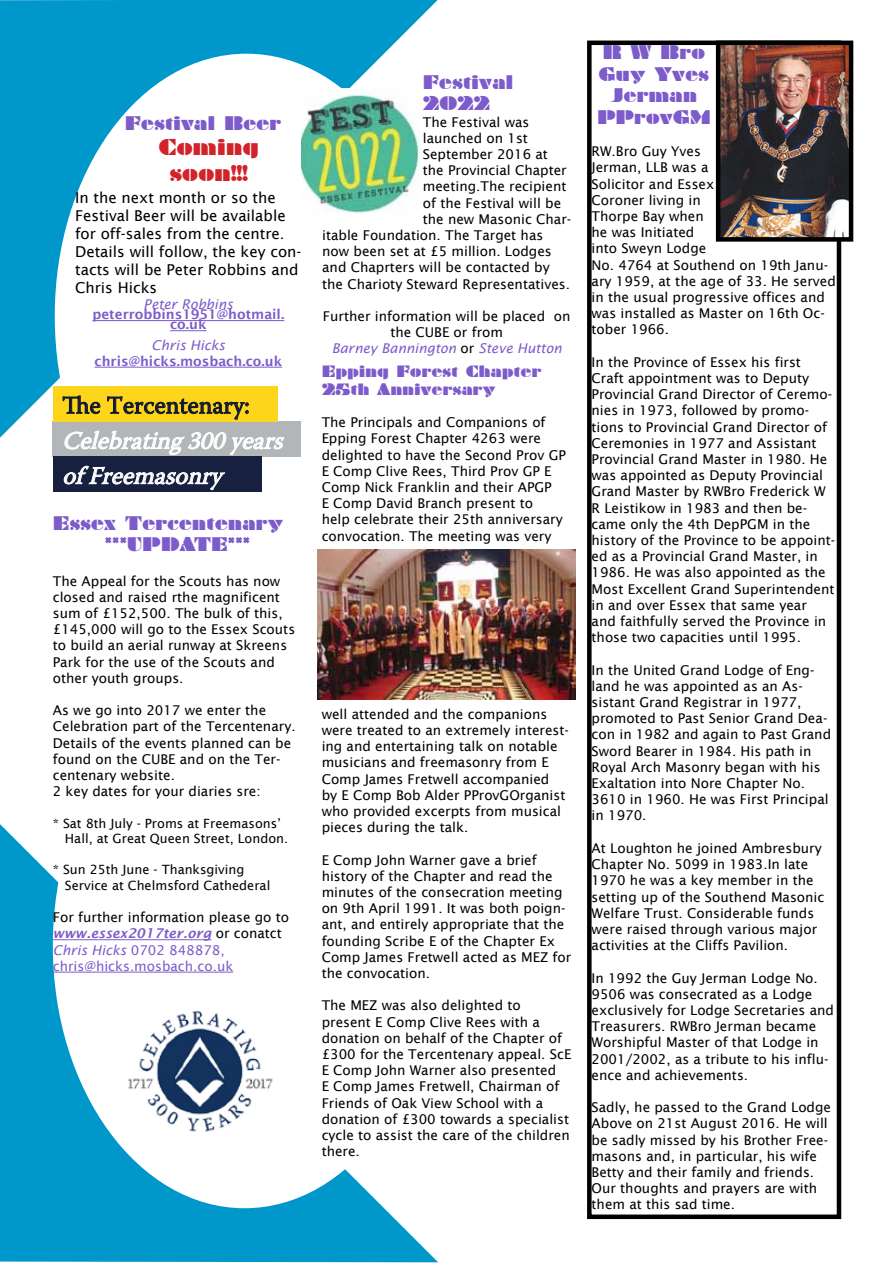
<style>
.page{position:relative;width:893px;height:1263px;background:#fff}
.page>*{position:absolute;margin:0;border:0;box-sizing:border-box;transform-origin:0 0}
.t1{font:italic 24.6px/35.1px "Warnock Pro";color:#fff}
.t2{font:24.6px "Warnock Pro";color:#121830}
.t3{font:21px/25.2px "Braggadocio";color:#d2232a;text-align:center}
.t4{font:18px/21.6px "Braggadocio";color:#7d5bcb}
.t5{font:15px/18px "Lucida Sans";color:#000}
.t6{font:15px/18px "Braggadocio";color:#7d5bcb}
.t7{font:13.5px/16.2px "Lucida Sans";color:#000}
.t8{font:600 13.5px/10.2px "Lucida Sans";color:#7d5bcb;text-align:center}
.t9{font:italic 13.5px "Lucida Sans";color:#7d5bcb}
.t10{font:12.75px/15.3px "Lucida Sans";color:#000}
.s1{font-weight:600;font-style:italic;color:#7d5bcb}
.s2{font-style:italic;color:#7d5bcb}
.s3{color:#7d5bcb}
</style>
<div class="page">
<img style="left:0;top:0;width:438px;height:438px">
<img style="left:0;top:824px;width:438px;height:438px">
<div style="left:55px;top:54px;width:383px;height:525px;background:#fff;border-radius:50%"></div>
<div style="left:53px;top:683px;width:383px;height:525px;background:#fff;border-radius:50%"></div>
<div style="left:53px;top:421px;width:248px;height:35px;background:#b2b6b8"></div>
<svg style="left:64px;top:430px;width:220px;height:25px"></svg>
<div style="left:53px;top:456px;width:208px;height:35px;background:#17213f"></div>
<svg style="left:63px;top:466px;width:162px;height:25px"></svg>
<div style="left:53px;top:386px;width:225px;height:35px;background:#fdd61c"></div>
<svg style="left:63px;top:395px;width:38px;height:19px"></svg>
<svg style="left:107px;top:396px;width:142px;height:24px"></svg>
<img style="left:302px;top:89px;width:117px;height:125px">
<hr style="left:92px;top:320px;width:192px;height:1px;background:#7d5bcb">
<hr style="left:170px;top:330px;width:37px;height:1px;background:#7d5bcb">
<hr style="left:95px;top:367px;width:187px;height:1px;background:#7d5bcb">
<div style="left:587px;top:41px;width:254px;height:1178px;border:4px solid #000"></div>
<hr style="left:53px;top:939px;width:158px;height:1px;background:#7d5bcb">
<hr style="left:53px;top:972px;width:180px;height:1px;background:#7d5bcb">
<img style="left:318px;top:550px;width:257px;height:150px">
<img style="left:128px;top:1011px;width:145px;height:121px">
<img style="left:721px;top:46px;width:127px;height:191px">
<div style="left:716px;top:41px;width:137px;height:201px;border:4px solid #000"></div>
<h3 class="t4" style="left:125px;top:112px;width:158px">Festival Beer</h3>
<h2 class="t3" style="left:159px;top:135px;width:102px">Coming soon!!!</h2>
<p class="t5" style="left:75px;top:189px;width:228px">In the next month or so the<br>Festival Beer will be available for off-sales from the centre.<br>Details will follow, the key con&shy;tacts will be Peter Robbins and<br>Chris Hicks</p>
<p class="t9" style="left:144px;top:297px;width:91px">Peter Robbins</p>
<p class="t8" style="left:92px;top:309px;width:193px">peterrobbins1951@hotmail. co.uk</p>
<p class="t9" style="left:151px;top:337px;width:75px">Chris Hicks</p>
<p class="t8" style="left:95px;top:356px;width:189px">chris@hicks.mosbach.co.uk</p>
<h1 class="t2" style="left:62px;top:390px;width:189px">The Tercentenary:</h1>
<h1 class="t1" style="left:62px;top:422px;width:231px">Celebrating 300 years of Freemasonry</h1>
<h3 class="t4" style="left:104px;top:512px;width:180px;text-indent:-52px">Essex Tercentenary ***UPDATE***</h3>
<p class="t7" style="left:53px;top:573px;width:244px">The Appeal for the Scouts has now closed and raised rthe magnificent sum of £152,500. The bulk of this, £145,000 will go to the Essex Scouts to build an aerial runway at Skreens<br>Park for the use of the Scouts and other youth groups.</p>
<p class="t7" style="left:53px;top:702px;width:244px">As we go into 2017 we enter the<br>Celebration part of the Tercentenary.<br>Details of the events planned can be found on the CUBE and on the Ter&shy;centenary website.<br>2 key dates for your diaries sre:</p>
<p class="t10" style="left:65px;top:815px;width:225px;text-indent:-12px">* Sat 8th July - Proms at Freemasons’<br>Hall, at Great Queen Street, London.</p>
<p class="t10" style="left:65px;top:861px;width:207px;line-height:16.2px;text-indent:-12px">* Sun 25th June - Thanksgiving<br>Service at Chelmsford Cathederal</p>
<p class="t7" style="left:53px;top:909px;width:238px">For further information please go to <span class="s1">www.essex2017ter.org</span> or conatct<br><span class="s2">Chris Hicks</span> <span class="s3">0702 848878, chris@hicks.mosbach.co.uk</span></p>
<h3 class="t4" style="left:423px;top:71px;width:92px">Festival<br>2022</h3>
<p class="t7" style="left:423px;top:114px;width:108px">The Festival was</p>
<p class="t7" style="left:423px;top:130px;width:107px">launched on 1st</p>
<p class="t7" style="left:423px;top:146px;width:127px">September 2016 at</p>
<p class="t7" style="left:423px;top:162px;width:145px">the Provincial Chapter</p>
<p class="t7" style="left:423px;top:178px;width:145px">meeting.The recipient</p>
<p class="t7" style="left:423px;top:195px;width:140px">of the Festival will be</p>
<p class="t7" style="left:423px;top:211px;width:150px">the new Masonic Char-</p>
<p class="t7" style="left:322px;top:227px;width:223px">itable Foundation. The Target has</p>
<p class="t7" style="left:322px;top:243px;width:231px">now been set at £5 million. Lodges</p>
<p class="t7" style="left:322px;top:259px;width:229px">and Chaprters will be contacted by</p>
<p class="t7" style="left:322px;top:276px;width:249px">the Charioty Steward Representatives.</p>
<p class="t7" style="left:323px;top:308px;width:249px;text-align:center">Further information will be placed on the CUBE or from<br><span class="s2">Barney Bannington</span> or <span class="s2">Steve Hutton</span></p>
<p class="t6" style="left:322px;top:362px;width:221px">Epping Forest Chapter<br>25th Anniversary</p>
<p class="t7" style="left:322px;top:414px;width:246px">The Principals and Companions of Epping Forest Chapter 4263 were delighted to have the Second Prov GP E Comp Clive Rees, Third Prov GP E Comp Nick Franklin and their APGP<br>E Comp David Branch present to<br>help celebrate their 25th anniversary convocation. The meeting was very</p>
<p class="t7" style="left:322px;top:706px;width:249px">well attended and the companions were treated to an extremely interest&shy;ing and entertaining talk on notable musicians and freemasonry from E Comp James Fretwell accompanied<br>by E Comp Bob Alder PProvGOrganist who provided excerpts from musical pieces during the talk.</p>
<p class="t7" style="left:322px;top:852px;width:251px">E Comp John Warner gave a brief history of the Chapter and read the minutes of the consecration meeting on 9th April 1991. It was both poign&shy;ant, and entirely appropriate that the founding Scribe E of the Chapter Ex<br>Comp James Fretwell acted as MEZ for the convocation.</p>
<p class="t7" style="left:322px;top:997px;width:251px">The MEZ was also delighted to present E Comp Clive Rees with a donation on behalf of the Chapter of £300 for the Tercentenary appeal. ScE<br>E Comp John Warner also presented<br>E Comp James Fretwell, Chairman of<br>Friends of Oak View School with a donation of £300 towards a specialist cycle to assist the care of the children there.</p>
<h3 class="t4" style="left:597px;top:41px;width:115px;text-align:center">R W Bro<br>Guy Yves<br>Jerman<br>PProvGM</h3>
<p class="t7" style="left:592px;top:143px;width:246px">RW.Bro Guy Yves<br>Jerman, LLB was a<br>Solicitor and Essex<br>Coroner living in<br>Thorpe Bay when<br>he was Initiated<br>into Sweyn Lodge<br>No. 4764 at Southend on 19th Janu&shy;ary 1959, at the age of 33. He served in the usual progressive offices and was installed as Master on 16th Oc&shy;tober 1966.</p>
<p class="t7" style="left:592px;top:354px;width:245px">In the Province of Essex his first Craft appointment was to Deputy Provincial Grand Director of Ceremo&shy;nies in 1973, followed by promo&shy;tions to Provincial Grand Director of Ceremonies in 1977 and Assistant Provincial Grand Master in 1980. He was appointed as Deputy Provincial Grand Master by RWBro Frederick W R Leistikow in 1983 and then be&shy;came only the 4th DepPGM in the history of the Province to be appoint&shy;ed as a Provincial Grand Master, in 1986. He was also appointed as the Most Excellent Grand Superintendent in and over Essex that same year<br>and faithfully served the Province in those two capacities until 1995.</p>
<p class="t7" style="left:592px;top:662px;width:241px">In the United Grand Lodge of Eng&shy;land he was appointed as an As&shy;sistant Grand Registrar in 1977, promoted to Past Senior Grand Dea&shy;con in 1982 and again to Past Grand<br>Sword Bearer in 1984. His path in<br>Royal Arch Masonry began with his<br>Exaltation into Nore Chapter No.<br>3610 in 1960. He was First Principal in 1970.</p>
<p class="t7" style="left:592px;top:840px;width:234px">At Loughton he joined Ambresbury Chapter No. 5099 in 1983.In late 1970 he was a key member in the setting up of the Southend Masonic Welfare Trust. Considerable funds were raised through various major activities at the Cliffs Pavilion.</p>
<p class="t7" style="left:592px;top:969px;width:244px">In 1992 the Guy Jerman Lodge No.<br>9506 was consecrated as a Lodge exclusively for Lodge Secretaries and<br>Treasurers. RWBro Jerman became<br>Worshipful Master of that Lodge in<br>2001/2002, as a tribute to his influ&shy;ence and achievements.</p>
<p class="t7" style="left:592px;top:1099px;width:241px">Sadly, he passed to the Grand Lodge<br>Above on 21st August 2016. He will be sadly missed by his Brother Free&shy;masons and, in particular, his wife<br>Betty and their family and friends.<br>Our thoughts and prayers are with them at this sad time.</p>
</div>
